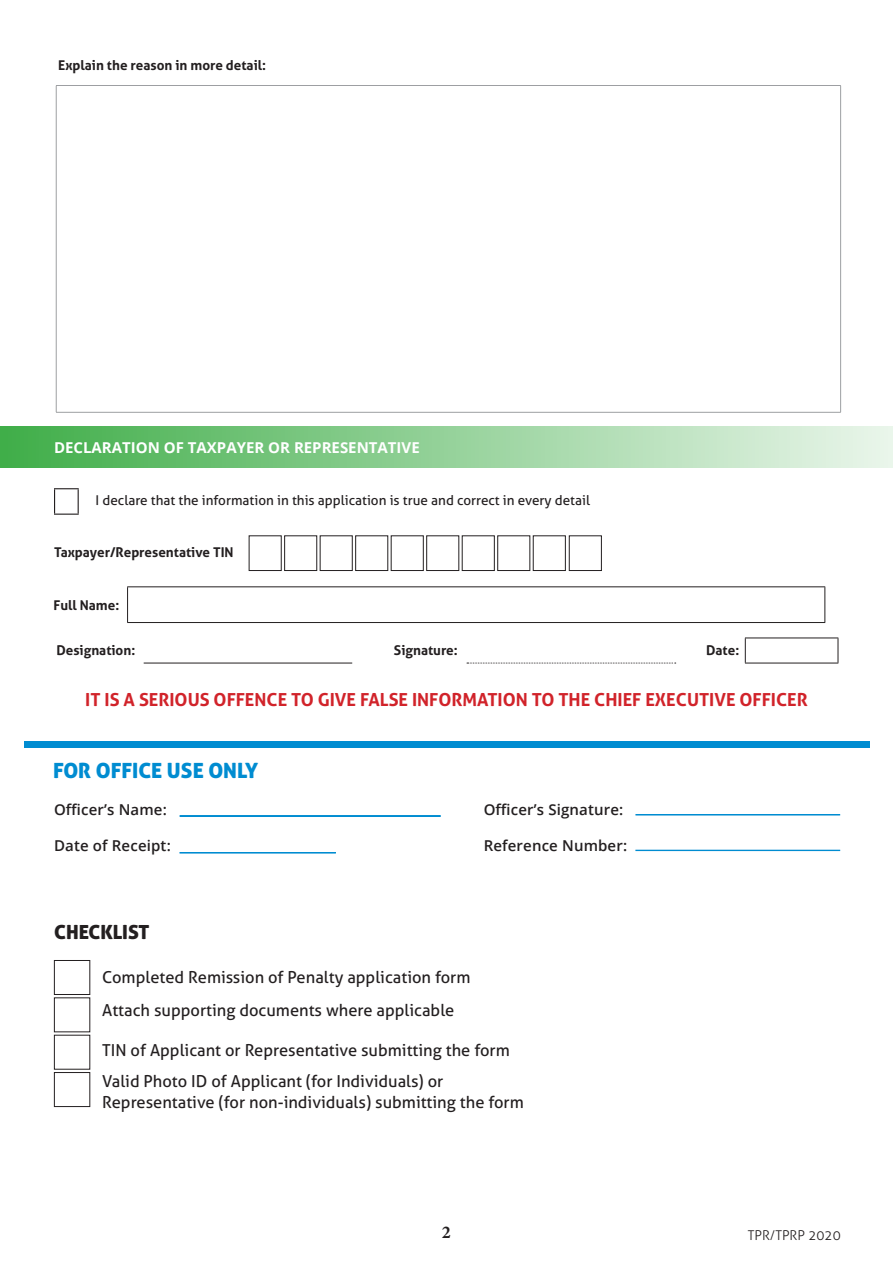
<style>
.page{position:relative;width:893px;height:1263px;background:#fff}
.page>*{position:absolute;margin:0;border:0;box-sizing:border-box;transform-origin:0 0}
.t1{font:21px "Aller Display";color:#008cd1}
.t2{font:19.5px "Aller Display";color:#231f20}
.t3{font:700 18px "Aller";color:#d1232a}
.t4{font:700 18px "Minion Pro";color:#231f20}
.t5{font:16.5px/33.6px "Aller";color:#231f20}
.t6{font:600 15px "Open Sans";letter-spacing:.01em;color:#231f20}
.t7{font:700 15px "Open Sans";color:#fff}
.t8{font:700 13.5px "Aller";color:#231f20}
.t9{font:13.5px "Aller";color:#231f20}
.t10{font:300 13.5px "Aller";color:#231f20}
</style>
<div class="page">
<hr style="left:56px;top:85px;width:785px;height:1px;background:#9d9fa2">
<hr style="left:56px;top:86px;width:1px;height:326px;background:#9d9fa2">
<hr style="left:840px;top:86px;width:1px;height:326px;background:#9d9fa2">
<hr style="left:56px;top:412px;width:785px;height:1px;background:#9d9fa2">
<svg style="left:745px;top:639px;width:1px;height:24px"></svg>
<svg style="left:838px;top:638px;width:1px;height:25px"></svg>
<hr style="left:745px;top:638px;width:93px;height:1px;background:#231f20">
<hr style="left:745px;top:663px;width:93px;height:1px;background:#231f20">
<div style="left:0;top:427px;width:893px;height:41px;background:linear-gradient(to right,#3fad48,#eaf6eb)"></div>
<div style="left:249px;top:535px;width:33px;height:36px;border:1px solid #231f20"></div>
<div style="left:284px;top:535px;width:33px;height:36px;border:1px solid #231f20"></div>
<div style="left:533px;top:535px;width:33px;height:36px;border:1px solid #231f20"></div>
<div style="left:320px;top:535px;width:33px;height:36px;border:1px solid #231f20"></div>
<div style="left:355px;top:535px;width:33px;height:36px;border:1px solid #231f20"></div>
<div style="left:391px;top:535px;width:33px;height:36px;border:1px solid #231f20"></div>
<div style="left:426px;top:535px;width:33px;height:36px;border:1px solid #231f20"></div>
<div style="left:462px;top:535px;width:33px;height:36px;border:1px solid #231f20"></div>
<div style="left:497px;top:535px;width:33px;height:36px;border:1px solid #231f20"></div>
<hr style="left:127px;top:586px;width:698px;height:1px;background:#231f20">
<hr style="left:127px;top:587px;width:1px;height:35px;background:#231f20">
<hr style="left:824px;top:587px;width:1px;height:35px;background:#231f20">
<hr style="left:127px;top:622px;width:698px;height:1px;background:#231f20">
<svg style="left:467px;top:663px;width:209px;height:1px"></svg>
<div style="left:569px;top:535px;width:33px;height:36px;border:1px solid #231f20"></div>
<svg style="left:54px;top:488px;width:25px;height:27px"></svg>
<hr style="left:144px;top:663px;width:208px;height:1px;background:#231f20">
<div style="left:54px;top:960px;width:36px;height:35px;border:1px solid #231f20"></div>
<div style="left:54px;top:1072px;width:36px;height:35px;border:1px solid #231f20"></div>
<div style="left:636px;top:850px;width:204px;height:1px;border:1px solid #008cd1"></div>
<div style="left:636px;top:814px;width:204px;height:1px;border:1px solid #008cd1"></div>
<div style="left:180px;top:852px;width:156px;height:1px;border:1px solid #008cd1"></div>
<div style="left:180px;top:816px;width:261px;height:1px;border:1px solid #008cd1"></div>
<div style="left:24px;top:741px;width:845px;height:7px;background:#008cd1"></div>
<p class="t8" style="left:58px;top:57px;width:209px">Explain the reason in more detail:</p>
<p class="t7" style="left:54px;top:437px;width:367px">DECLARATION OF TAXPAYER OR REPRESENTATIVE</p>
<p class="t9" style="left:96px;top:492px;width:496px">I declare that the information in this application is true and correct in every detail</p>
<p class="t8" style="left:54px;top:544px;width:181px">Taxpayer/Representative TIN</p>
<p class="t8" style="left:54px;top:596px;width:67px">Full Name:</p>
<p class="t8" style="left:56px;top:642px;width:80px">Designation:</p>
<p class="t8" style="left:394px;top:642px;width:65px">Signature:</p>
<p class="t8" style="left:706px;top:642px;width:35px">Date:</p>
<p class="t3" style="left:85px;top:688px;width:724px">IT IS A SERIOUS OFFENCE TO GIVE FALSE INFORMATION TO THE CHIEF EXECUTIVE OFFICER</p>
<p class="t1" style="left:53px;top:757px;width:207px">FOR OFFICE USE ONLY</p>
<p class="t6" style="left:54px;top:799px;width:114px">Officer’s Name:</p>
<p class="t6" style="left:54px;top:835px;width:118px">Date of Receipt:</p>
<p class="t6" style="left:484px;top:800px;width:141px">Officer’s Signature:</p>
<p class="t6" style="left:484px;top:835px;width:145px">Reference Number:</p>
<p class="t2" style="left:54px;top:919px;width:97px">CHECKLIST</p>
<p class="t5" style="left:102px;top:960px;width:370px">Completed Remission of Penalty application form<br>Attach supporting documents where applicable</p>
<p class="t5" style="left:102px;top:1035px;width:409px;line-height:30.6px">TIN of Applicant or Representative submitting the form<br>Valid Photo ID of Applicant (for Individuals) or</p>
<p class="t5" style="left:102px;top:1085px;width:423px">Representative (for non-individuals) submitting the form</p>
<p class="t4" style="left:442px;top:1220px;width:10px">2</p>
<p class="t10" style="left:748px;top:1227px;width:94px">TPR/TPRP 2020</p>
</div>
